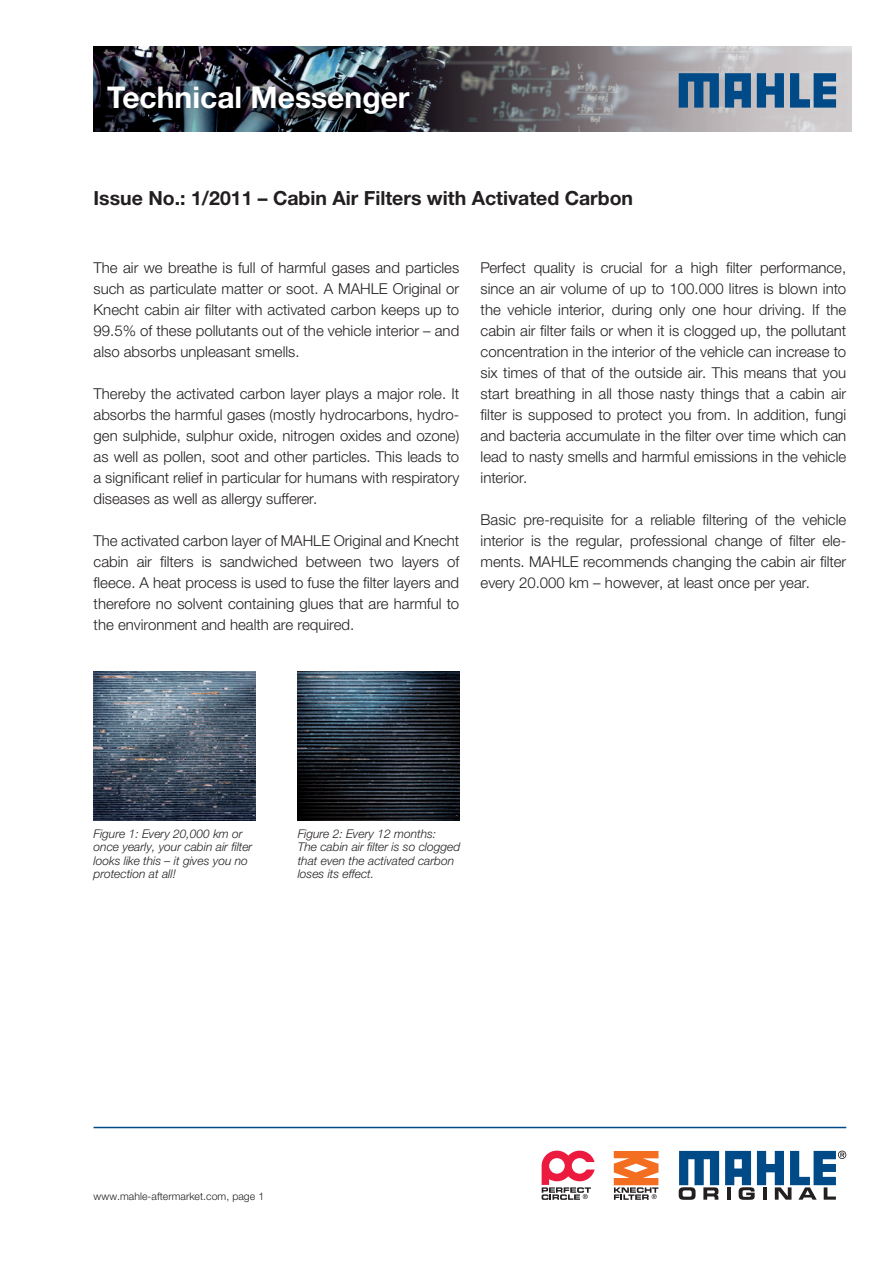
<style>
.page{position:relative;width:893px;height:1263px;background:#fff}
.page>*{position:absolute;margin:0;border:0;box-sizing:border-box;transform-origin:0 0}
.t1{font:700 30px "Helvetica Neue LTW1 G";color:#fff}
.t2{font:700 19.5px "Helvetica Neue LTW1 G";color:#231f20}
.t3{font:300 15px/21px "Helvetica Neue LTW1 G";color:#231f20;text-align:justify}
.t4{font:italic 300 12px/13.5px "Helvetica Neue LTW1 G";color:#231f20}
.t5{font:300 10.5px "Helvetica Neue LTW1 G";letter-spacing:.005em;color:#231f20}
</style>
<div class="page">
<img style="left:94px;top:47px;width:757px;height:85px">
<svg style="left:679px;top:73px;width:40px;height:35px"></svg>
<svg style="left:757px;top:73px;width:27px;height:35px"></svg>
<svg style="left:790px;top:73px;width:46px;height:35px;background:#47779f"></svg>
<svg style="left:725px;top:73px;width:26px;height:35px"></svg>
<svg style="left:679px;top:1151px;width:40px;height:49px"></svg>
<svg style="left:725px;top:1151px;width:121px;height:49px"></svg>
<svg style="left:614px;top:1151px;width:44px;height:49px"></svg>
<svg style="left:541px;top:1151px;width:54px;height:49px"></svg>
<hr style="left:94px;top:1127px;width:752px;height:1px;background:#004b87">
<img style="left:94px;top:672px;width:161px;height:149px">
<img style="left:298px;top:672px;width:161px;height:149px">
<h1 class="t1" style="left:107px;top:86px;width:304px">Technical Messenger</h1>
<h2 class="t2" style="left:94px;top:191px;width:541px">Issue No.: 1/2011 – Cabin Air Filters with Activated Carbon</h2>
<p class="t3" style="left:94px;top:259px;width:367px">The air we breathe is full of harmful gases and particles such as particulate matter or soot. A MAHLE Original or Knecht cabin air filter with activated carbon keeps up to 99.5% of these pollutants out of the vehicle interior – and also absorbs unpleasant smells.</p>
<p class="t3" style="left:94px;top:385px;width:367px">Thereby the activated carbon layer plays a major role. It absorbs the harmful gases (mostly hydrocarbons, hydro&shy;gen sulphide, sulphur oxide, nitrogen oxides and ozone) as well as pollen, soot and other particles. This leads to a significant relief in particular for humans with respiratory diseases as well as allergy sufferer.</p>
<p class="t3" style="left:94px;top:532px;width:367px">The activated carbon layer of MAHLE Original and Knecht cabin air filters is sandwiched between two layers of fleece. A heat process is used to fuse the filter layers and therefore no solvent containing glues that are harmful to the environment and health are required.</p>
<p class="t3" style="left:480px;top:259px;width:367px">Perfect quality is crucial for a high filter performance, since an air volume of up to 100.000 litres is blown into the vehicle interior, during only one hour driving. If the cabin air filter fails or when it is clogged up, the pollutant concentration in the interior of the vehicle can increase to six times of that of the outside air. This means that you start breathing in all those nasty things that a cabin air filter is supposed to protect you from. In addition, fungi and bacteria accumulate in the filter over time which can lead to nasty smells and harmful emissions in the vehicle interior.</p>
<p class="t3" style="left:480px;top:511px;width:367px">Basic pre-requisite for a reliable filtering of the vehicle interior is the regular, professional change of filter ele&shy;ments. MAHLE recommends changing the cabin air filter every 20.000 km – however, at least once per year.</p>
<p class="t4" style="left:94px;top:828px;width:160px">Figure 1: Every 20,000 km or once yearly, your cabin air filter looks like this – it gives you no protection at all!</p>
<p class="t4" style="left:298px;top:828px;width:164px">Figure 2: Every 12 months:<br>The cabin air filter is so clogged that even the activated carbon loses its effect.</p>
<p class="t5" style="left:94px;top:1192px;width:172px">www.mahle-aftermarket.com, page 1</p>
</div>
